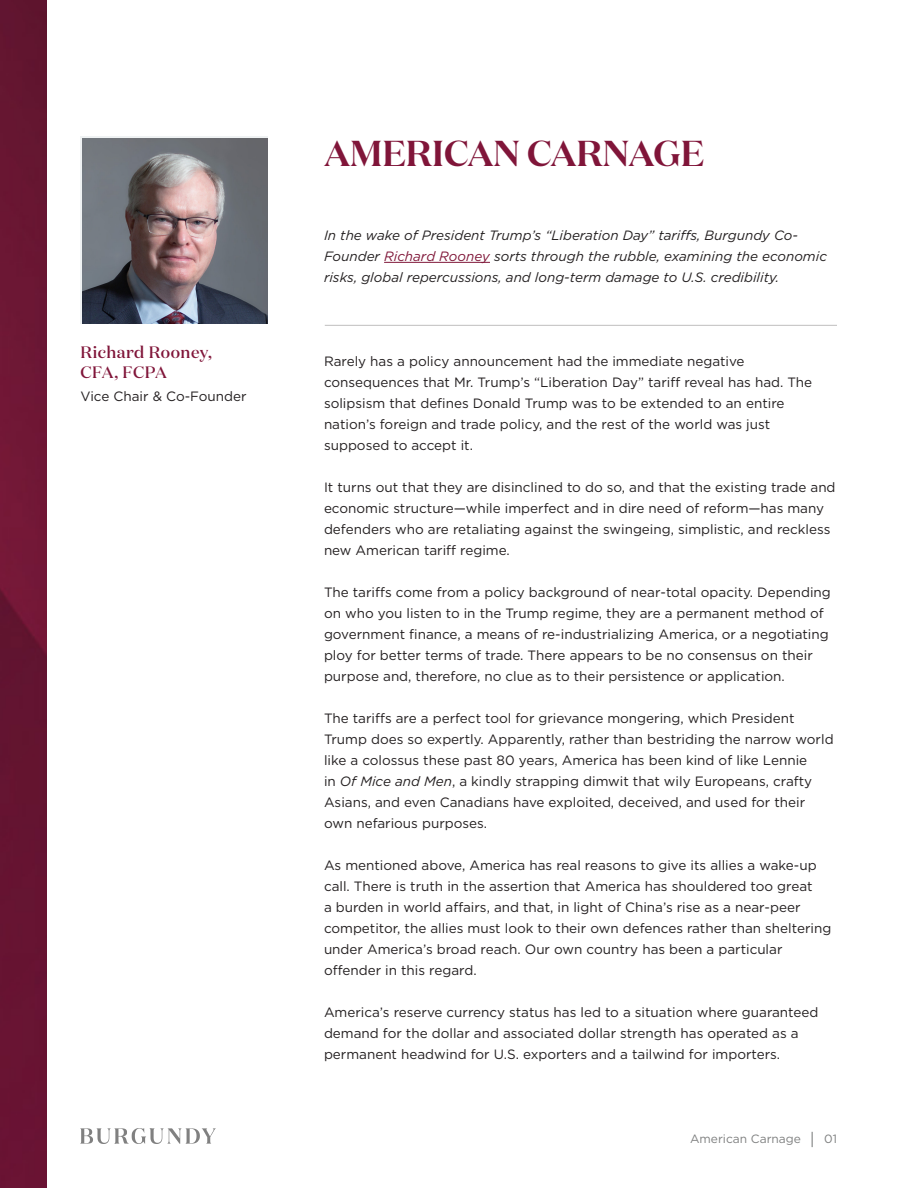
<style>
.page{position:relative;width:918px;height:1188px;background:#fff}
.page>*{position:absolute;margin:0;border:0;box-sizing:border-box;transform-origin:0 0}
.Title-ArticleName{font:600 36px "Domaine Display";color:#801539}
.Burgundy_EmpName{font:500 16.5px/19.8px "Domaine Display";letter-spacing:.03em;color:#801539}
.BodyCopy{font:13.5px/21px "Gotham";color:#231f20}
.BodyCopy-2{font:italic 13.5px/21px "Gotham";color:#231f20}
.Burgundy_EmpName-2{font:13.5px "Gotham";color:#231f20}
.t1{font:12px "Gotham";color:#7f8080}
.s1{color:#801739}
.s2{font-style:italic}
.s3{font-size:16.5px}
</style>
<div class="page">
<img style="left:81px;top:1129px;width:134px;height:15px">
<svg style="left:80px;top:136px;width:188px;height:188px"></svg>
<img style="left:82px;top:138px;width:186px;height:186px">
<img style="left:0;top:0;width:47px;height:1188px">
<hr style="left:384px;top:262px;width:106px;height:1px;background:#801739">
<hr style="left:325px;top:325px;width:512px;height:1px;background:#bfbebe">
<p class="Burgundy_EmpName" style="left:81px;top:342px;width:133px">Richard Rooney,<br>CFA, FCPA</p>
<p class="Burgundy_EmpName-2" style="left:81px;top:387px;width:168px">Vice Chair &amp; Co-Founder</p>
<p class="Title-ArticleName" style="left:324px;top:130px;width:382px">AMERICAN CARNAGE</p>
<p class="BodyCopy-2" style="left:324px;top:224px;width:504px">In the wake of President Trump’s “Liberation Day” tariffs, Burgundy Co-<br>Founder <span class="s1">Richard Rooney</span> sorts through the rubble, examining the economic risks, global repercussions, and long-term damage to U.S. credibility.</p>
<p class="BodyCopy" style="left:324px;top:350px;width:490px">Rarely has a policy announcement had the immediate negative consequences that Mr. Trump’s “Liberation Day” tariff reveal has had. The solipsism that defines Donald Trump was to be extended to an entire nation’s foreign and trade policy, and the rest of the world was just supposed to accept it.</p>
<p class="BodyCopy" style="left:324px;top:476px;width:513px">It turns out that they are disinclined to do so, and that the existing trade and economic structure—while imperfect and in dire need of reform—has many defenders who are retaliating against the swingeing, simplistic, and reckless new American tariff regime.</p>
<p class="BodyCopy" style="left:324px;top:581px;width:508px">The tariffs come from a policy background of near-total opacity. Depending on who you listen to in the Trump regime, they are a permanent method of government finance, a means of re-industrializing America, or a negotiating ploy for better terms of trade. There appears to be no consensus on their purpose and, therefore, no clue as to their persistence or application.</p>
<p class="BodyCopy" style="left:324px;top:707px;width:511px">The tariffs are a perfect tool for grievance mongering, which President Trump does so expertly. Apparently, rather than bestriding the narrow world like a colossus these past 80 years, America has been kind of like Lennie<br>in <span class="s2">Of Mice and Men</span>, a kindly strapping dimwit that wily Europeans, crafty Asians, and even Canadians have exploited, deceived, and used for their own nefarious purposes.</p>
<p class="BodyCopy" style="left:324px;top:854px;width:509px">As mentioned above, America has real reasons to give its allies a wake-up call. There is truth in the assertion that America has shouldered too great<br>a burden in world affairs, and that, in light of China’s rise as a near-peer competitor, the allies must look to their own defences rather than sheltering under America’s broad reach. Our own country has been a particular offender in this regard.</p>
<p class="BodyCopy" style="left:324px;top:1001px;width:496px">America’s reserve currency status has led to a situation where guaranteed demand for the dollar and associated dollar strength has operated as a permanent headwind for U.S. exporters and a tailwind for importers.</p>
<p class="t1" style="left:690px;top:1131px;width:148px">American Carnage <span class="s3">|</span> 01</p>
</div>
